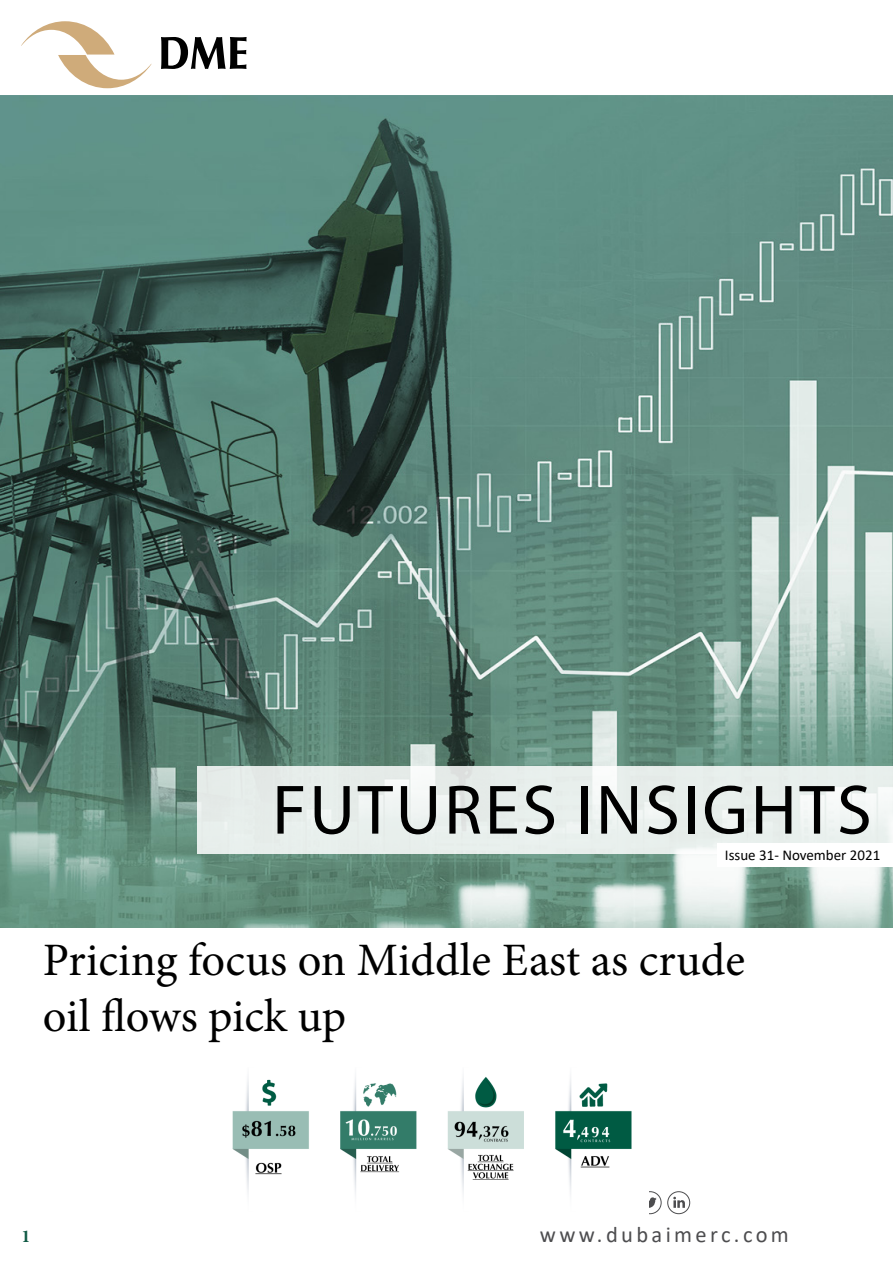
<style>
.page{position:relative;width:893px;height:1263px;background:#fff}
.page>*{position:absolute;margin:0;border:0;box-sizing:border-box;transform-origin:0 0}
.t1{font:70.5px "Myriad Pro";letter-spacing:.04em;color:#000}
.t2{font:46.5px/55.8px "Minion Pro";color:#000}
.t3{font:22.5px "Calibri";letter-spacing:.15em;color:#4d4d4f}
.t4{font:700 18px "Minion Pro";color:#105a45}
.t5{font:15px "Calibri";color:#000}
</style>
<div class="page">
<img style="left:0;top:96px;width:893px;height:832px">
<div style="left:198px;top:766px;width:695px;height:88px;background:#e8efec"></div>
<div style="left:718px;top:843px;width:175px;height:23px;background:#fff"></div>
<div style="left:639px;top:1191px;width:22px;height:23px;border:1px solid #4d4d4f;border-radius:50%"></div>
<svg style="left:649px;top:1197px;width:7px;height:11px"></svg>
<svg style="left:668px;top:1192px;width:22px;height:22px"></svg>
<div style="left:667px;top:1191px;width:23px;height:23px;border:1px solid #4d4d4f;border-radius:50%"></div>
<svg style="left:673px;top:1197px;width:12px;height:11px"></svg>
<svg style="left:21px;top:21px;width:130px;height:67px"></svg>
<svg style="left:161px;top:37px;width:86px;height:32px"></svg>
<img style="left:232px;top:1076px;width:417px;height:138px">
<h1 class="t1" style="left:272px;top:766px;width:601px">FUTURES INSIGHTS</h1>
<p class="t5" style="left:725px;top:845px;width:157px">Issue 31- November 2021</p>
<p class="t2" style="left:43px;top:932px;width:704px">Pricing focus on Middle East as crude oil flows pick up</p>
<p class="t4" style="left:22px;top:1223px;width:10px">1</p>
<p class="t3" style="left:540px;top:1218px;width:251px">www.dubaimerc.com</p>
</div>
